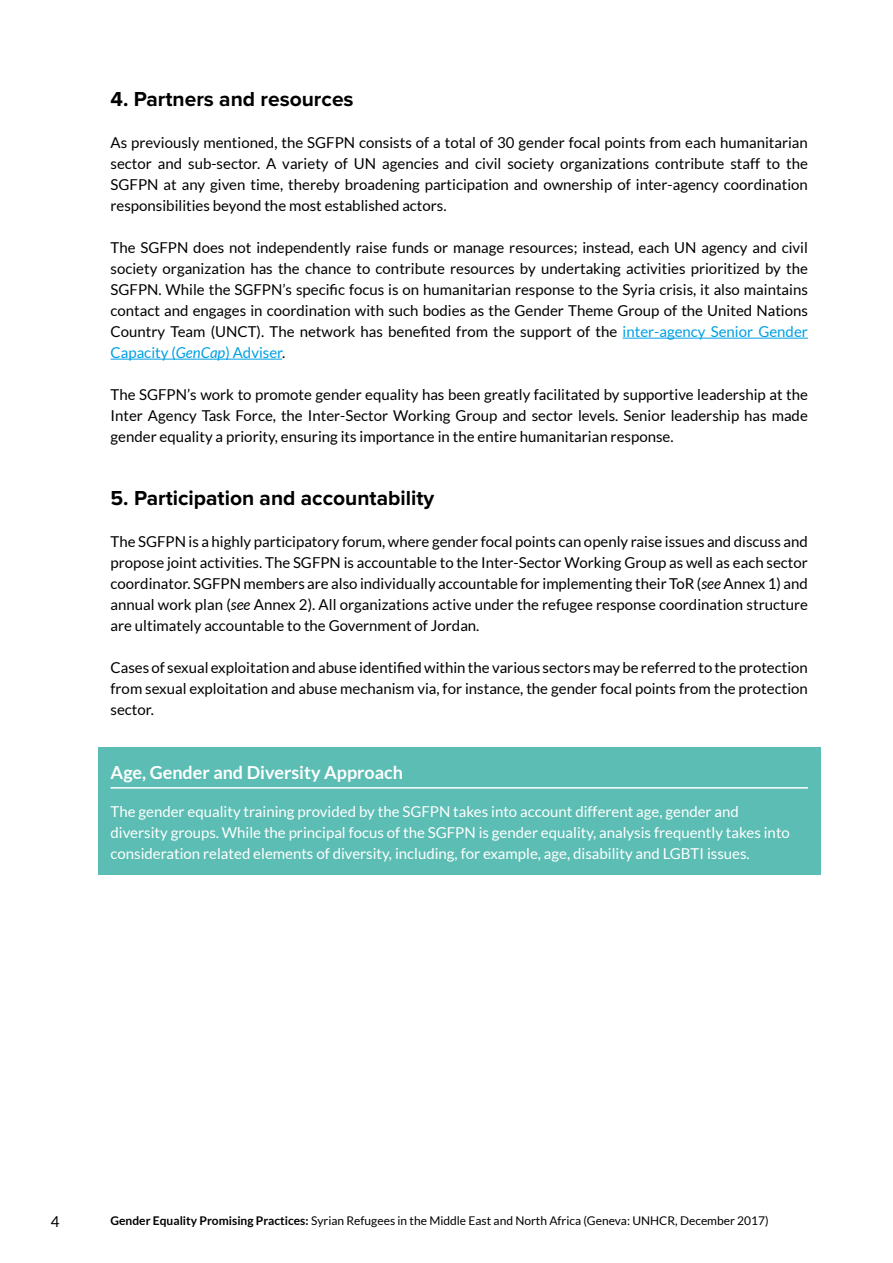
<style>
.page{position:relative;width:893px;height:1263px;background:#fff}
.page>*{position:absolute;margin:0;border:0;box-sizing:border-box;transform-origin:0 0}
.t1{font:700 21px "Proxima Nova";color:#000}
.t2{font:700 18px "Lato";color:#fff}
.t3{font:15px/21px "Lato";color:#000;text-align:justify}
.t4{font:15px/21px "Lato";color:#fff}
.t5{font:12px "Lato";color:#000}
.s1{color:#009fe3}
.s2{font-style:italic;color:#009fe3}
.s3{font-style:italic}
.s4{font-weight:700}
</style>
<div class="page">
<hr style="left:623px;top:338px;width:185px;height:1px;background:#009fe3">
<hr style="left:111px;top:359px;width:65px;height:1px;background:#009fe3">
<hr style="left:176px;top:359px;width:49px;height:1px;background:#009fe3">
<hr style="left:225px;top:359px;width:57px;height:1px;background:#009fe3">
<div style="left:98px;top:747px;width:723px;height:52px;background:#5bbdb3"></div>
<hr style="left:111px;top:787px;width:697px;height:2px;background:#fff">
<div style="left:98px;top:792px;width:723px;height:82px;background:#5bbdb3"></div>
<h1 class="t1" style="left:111px;top:87px;width:245px">4. Partners and resources</h1>
<p class="t3" style="left:111px;top:132px;width:699px">As previously mentioned, the SGFPN consists of a total of 30 gender focal points from each humanitarian sector and sub-sector. A variety of UN agencies and civil society organizations contribute staff to the SGFPN at any given time, thereby broadening participation and ownership of inter-agency coordination responsibilities beyond the most established actors.</p>
<p class="t3" style="left:111px;top:237px;width:699px">The SGFPN does not independently raise funds or manage resources; instead, each UN agency and civil society organization has the chance to contribute resources by undertaking activities prioritized by the SGFPN. While the SGFPN’s specific focus is on humanitarian response to the Syria crisis, it also maintains contact and engages in coordination with such bodies as the Gender Theme Group of the United Nations Country Team (UNCT). The network has benefited from the support of the <span class="s1">inter-agency Senior Gender Capacity (</span><span class="s2">GenCap</span><span class="s1">) Adviser</span>.</p>
<p class="t3" style="left:111px;top:384px;width:699px">The SGFPN’s work to promote gender equality has been greatly facilitated by supportive leadership at the Inter Agency Task Force, the Inter-Sector Working Group and sector levels. Senior leadership has made gender equality a priority, ensuring its importance in the entire humanitarian response.</p>
<h1 class="t1" style="left:111px;top:486px;width:325px">5. Participation and accountability</h1>
<p class="t3" style="left:111px;top:531px;width:699px">The SGFPN is a highly participatory forum, where gender focal points can openly raise issues and discuss and propose joint activities. The SGFPN is accountable to the Inter-Sector Working Group as well as each sector coordinator. SGFPN members are also individually accountable for implementing their ToR (<span class="s3">see</span> Annex 1) and annual work plan (<span class="s3">see</span> Annex 2). All organizations active under the refugee response coordination structure are ultimately accountable to the Government of Jordan.</p>
<p class="t3" style="left:111px;top:657px;width:699px">Cases of sexual exploitation and abuse identified within the various sectors may be referred to the protection from sexual exploitation and abuse mechanism via, for instance, the gender focal points from the protection sector.</p>
<p class="t2" style="left:111px;top:762px;width:294px">Age, Gender and Diversity Approach</p>
<p class="t4" style="left:111px;top:800px;width:681px">The gender equality training provided by the SGFPN takes into account different age, gender and diversity groups. While the principal focus of the SGFPN is gender equality, analysis frequently takes into consideration related elements of diversity, including, for example, age, disability and LGBTI issues.</p>
<p class="t3" style="left:51px;top:1210px;width:10px">4</p>
<p class="t5" style="left:111px;top:1214px;width:660px"><span class="s4">Gender Equality Promising Practices:</span> Syrian Refugees in the Middle East and North Africa (Geneva: UNHCR, December 2017)</p>
</div>
